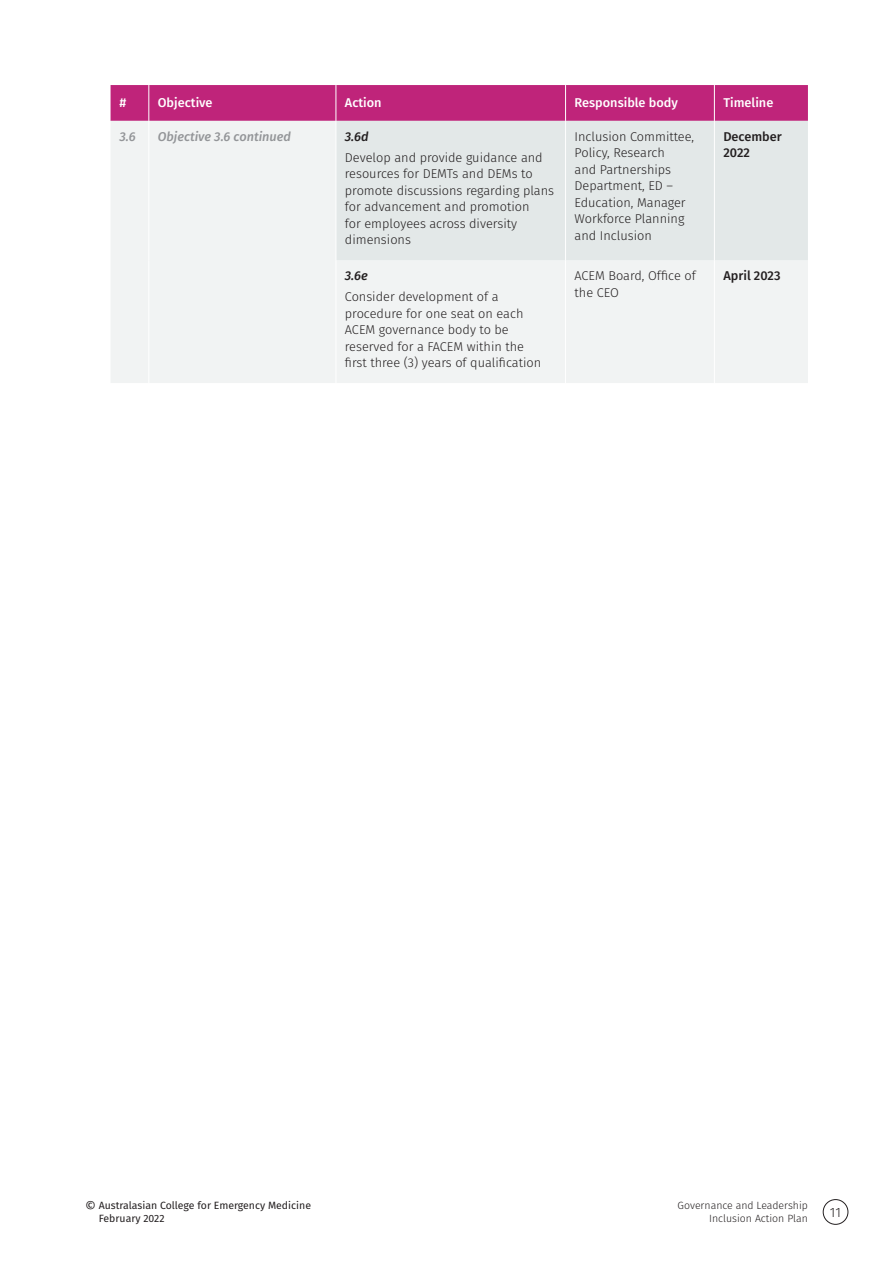
<style>
.page{position:relative;width:893px;height:1263px;background:#fff}
.page>*{position:absolute;margin:0;border:0;box-sizing:border-box;transform-origin:0 0}
.t1{font:300 13.5px "Fira Sans";color:#231f20}
.t2{font:300 12.75px/16.5px "Fira Sans";color:#231f20}
.t3{font:500 12.75px "Fira Sans";color:#fff}
.t4{font:italic 500 12.75px "Fira Sans";color:#939598}
.t5{font:500 12.75px/16.5px "Fira Sans";color:#231f20}
.t6{font:italic 500 12.75px "Fira Sans";color:#231f20}
.t7{font:10.5px/13.5px "Fira Sans";color:#231f20}
.t8{font:300 10.5px/13.5px "Fira Sans";color:#231f20;text-align:right}
.s1{font-size:13.5px}
</style>
<div class="page">
<div style="left:823px;top:1199px;width:25px;height:26px;border:1px solid #231f20;border-radius:50%"></div>
<div style="left:111px;top:85px;width:697px;height:36px;background:#bf247a"></div>
<div style="left:111px;top:121px;width:697px;height:262px;background:#f1f3f3"></div>
<div style="left:337px;top:121px;width:471px;height:139px;background:#e3e8e8"></div>
<hr style="left:148px;top:85px;width:1px;height:36px;background:#fff">
<hr style="left:336px;top:85px;width:1px;height:36px;background:#fff">
<hr style="left:565px;top:85px;width:1px;height:36px;background:#fff">
<hr style="left:714px;top:85px;width:1px;height:36px;background:#fff">
<hr style="left:148px;top:121px;width:1px;height:139px;background:#fff">
<hr style="left:148px;top:260px;width:1px;height:123px;background:#fff">
<hr style="left:336px;top:121px;width:1px;height:139px;background:#fff">
<hr style="left:565px;top:121px;width:1px;height:139px;background:#fff">
<hr style="left:714px;top:121px;width:1px;height:139px;background:#fff">
<hr style="left:336px;top:260px;width:1px;height:123px;background:#fff">
<hr style="left:565px;top:260px;width:1px;height:123px;background:#fff">
<hr style="left:714px;top:260px;width:1px;height:123px;background:#fff">
<p class="t3" style="left:120px;top:93px;width:8px">#</p>
<p class="t3" style="left:158px;top:93px;width:56px">Objective</p>
<p class="t3" style="left:345px;top:93px;width:38px">Action</p>
<p class="t3" style="left:574px;top:93px;width:105px">Responsible body</p>
<p class="t3" style="left:723px;top:93px;width:51px">Timeline</p>
<p class="t4" style="left:120px;top:126px;width:18px">3.6</p>
<p class="t4" style="left:158px;top:126px;width:135px">Objective 3.6 continued</p>
<p class="t6" style="left:345px;top:126px;width:25px">3.6d</p>
<p class="t2" style="left:345px;top:149px;width:211px">Develop and provide guidance and resources for DEMTs and DEMs to promote discussions regarding plans for advancement and promotion<br>for employees across diversity dimensions</p>
<p class="t2" style="left:574px;top:128px;width:121px">Inclusion Committee,<br>Policy, Research<br>and Partnerships<br>Department, ED –<br>Education, Manager<br>Workforce Planning and Inclusion</p>
<p class="t5" style="left:723px;top:128px;width:60px">December<br>2022</p>
<p class="t6" style="left:345px;top:266px;width:24px">3.6e</p>
<p class="t2" style="left:345px;top:288px;width:198px">Consider development of a procedure for one seat on each<br>ACEM governance body to be reserved for a FACEM within the first three (3) years of qualification</p>
<p class="t2" style="left:574px;top:267px;width:123px">ACEM Board, Office of the CEO</p>
<p class="t5" style="left:723px;top:267px;width:59px">April 2023</p>
<p class="t7" style="left:99px;top:1198px;width:214px;text-indent:-14px"><span class="s1">©</span> Australasian College for Emergency Medicine<br>February 2022</p>
<p class="t8" style="left:678px;top:1198px;width:132px">Governance and Leadership<br>Inclusion Action Plan</p>
<p class="t1" style="left:830px;top:1202px;width:13px">11</p>
</div>
